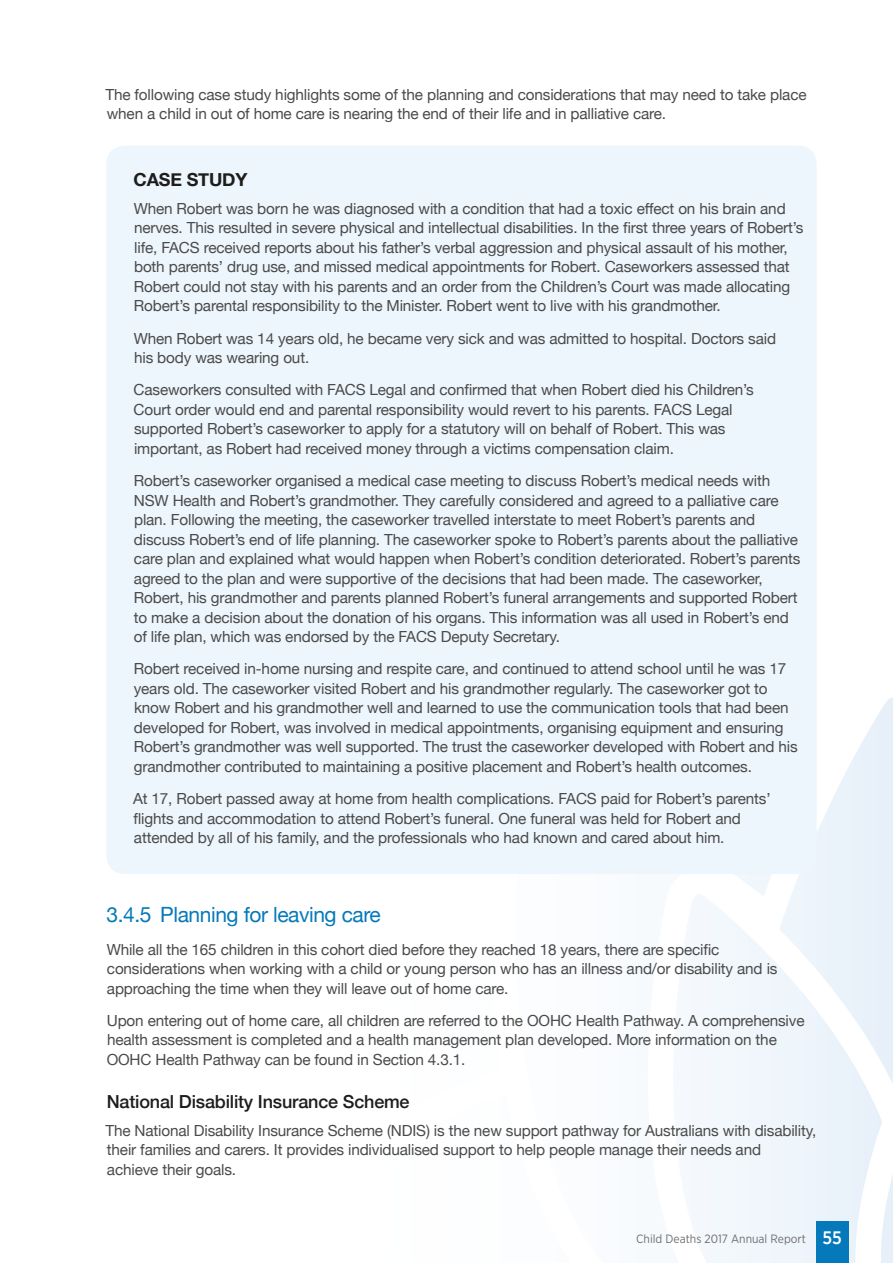
<style>
.page{position:relative;width:893px;height:1263px;background:#fff}
.page>*{position:absolute;margin:0;border:0;box-sizing:border-box;transform-origin:0 0}
.Heading_3{font:21px "Helvetica Neue";letter-spacing:-.02em;color:#0579b9}
.Heading_4{font:500 18px "Helvetica Neue";letter-spacing:-.01em;color:#1d1d1b}
.Heading_4-2{font:700 18px "Helvetica Neue";letter-spacing:-.01em;color:#1d1d1b}
.Body_Text{font:15.3px/19.5px "Helvetica Neue";letter-spacing:-.01em;color:#4a4a49}
.t1{font:12px "Gotham Narrow";color:#706f6f}
.s1{font-weight:500;font-size:18px;color:#fff}
</style>
<div class="page">
<svg style="left:692px;top:697px;width:201px;height:566px"></svg>
<div style="left:816px;top:1221px;width:32px;height:42px;background:#0579b9"></div>
<div style="left:106px;top:146px;width:711px;height:728px;background:#edf5fd;border-radius:18px"></div>
<p class="Body_Text" style="left:105px;top:85px;width:703px">The following case study highlights some of the planning and considerations that may need to take place when a child in out of home care is nearing the end of their life and in palliative care.</p>
<p class="Heading_4-2" style="left:134px;top:165px;width:115px">CASE STUDY</p>
<p class="Body_Text" style="left:134px;top:199px;width:671px">When Robert was born he was diagnosed with a condition that had a toxic effect on his brain and nerves. This resulted in severe physical and intellectual disabilities. In the first three years of Robert’s life, FACS received reports about his father’s verbal aggression and physical assault of his mother, both parents’ drug use, and missed medical appointments for Robert. Caseworkers assessed that Robert could not stay with his parents and an order from the Children’s Court was made allocating Robert’s parental responsibility to the Minister. Robert went to live with his grandmother.</p>
<p class="Body_Text" style="left:134px;top:329px;width:644px">When Robert was 14 years old, he became very sick and was admitted to hospital. Doctors said his body was wearing out.</p>
<p class="Body_Text" style="left:134px;top:381px;width:622px">Caseworkers consulted with FACS Legal and confirmed that when Robert died his Children’s Court order would end and parental responsibility would revert to his parents. FACS Legal supported Robert’s caseworker to apply for a statutory will on behalf of Robert. This was important, as Robert had received money through a victims compensation claim.</p>
<p class="Body_Text" style="left:134px;top:472px;width:668px">Robert’s caseworker organised a medical case meeting to discuss Robert’s medical needs with NSW Health and Robert’s grandmother. They carefully considered and agreed to a palliative care plan. Following the meeting, the caseworker travelled interstate to meet Robert’s parents and discuss Robert’s end of life planning. The caseworker spoke to Robert’s parents about the palliative care plan and explained what would happen when Robert’s condition deteriorated. Robert’s parents agreed to the plan and were supportive of the decisions that had been made. The caseworker, Robert, his grandmother and parents planned Robert’s funeral arrangements and supported Robert to make a decision about the donation of his organs. This information was all used in Robert’s end of life plan, which was endorsed by the FACS Deputy Secretary.</p>
<p class="Body_Text" style="left:134px;top:660px;width:665px">Robert received in-home nursing and respite care, and continued to attend school until he was 17 years old. The caseworker visited Robert and his grandmother regularly. The caseworker got to know Robert and his grandmother well and learned to use the communication tools that had been developed for Robert, was involved in medical appointments, organising equipment and ensuring Robert’s grandmother was well supported. The trust the caseworker developed with Robert and his grandmother contributed to maintaining a positive placement and Robert’s health outcomes.</p>
<p class="Body_Text" style="left:133px;top:790px;width:639px">At 17, Robert passed away at home from health complications. FACS paid for Robert’s parents’ flights and accommodation to attend Robert’s funeral. One funeral was held for Robert and attended by all of his family, and the professionals who had known and cared about him.</p>
<p class="Heading_3" style="left:107px;top:900px;width:276px">3.4.5 Planning for leaving care</p>
<p class="Body_Text" style="left:107px;top:940px;width:672px">While all the 165 children in this cohort died before they reached 18 years, there are specific considerations when working with a child or young person who has an illness and/or disability and is approaching the time when they will leave out of home care.</p>
<p class="Body_Text" style="left:107px;top:1011px;width:699px">Upon entering out of home care, all children are referred to the OOHC Health Pathway. A comprehensive health assessment is completed and a health management plan developed. More information on the<br>OOHC Health Pathway can be found in Section 4.3.1.</p>
<p class="Heading_4" style="left:107px;top:1087px;width:304px">National Disability Insurance Scheme</p>
<p class="Body_Text" style="left:105px;top:1121px;width:712px">The National Disability Insurance Scheme (NDIS) is the new support pathway for Australians with disability, their families and carers. It provides individualised support to help people manage their needs and<br>achieve their goals.</p>
<p class="t1" style="left:636px;top:1232px;width:207px">Child Deaths 2017 Annual Report <span class="s1">55</span></p>
</div>
